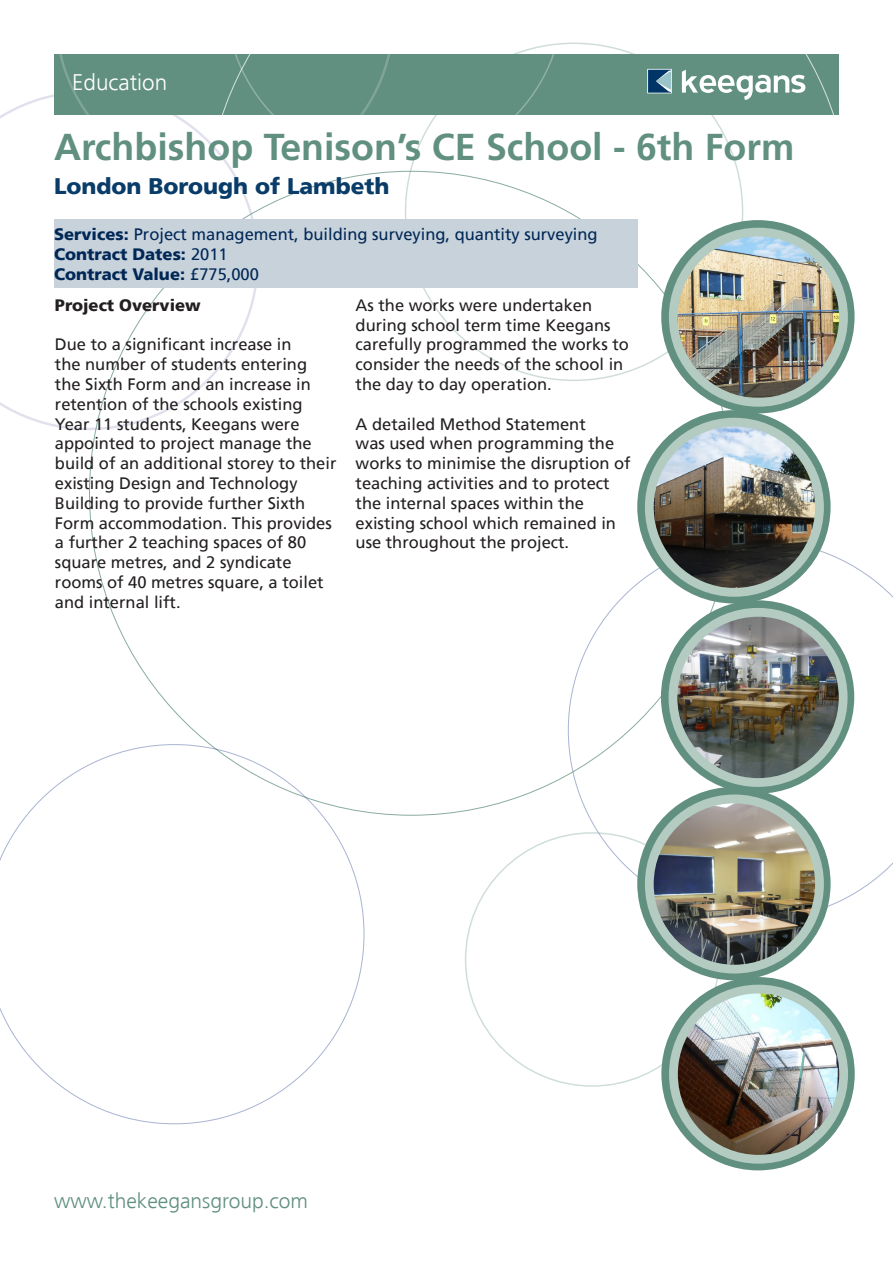
<style>
.page{position:relative;width:893px;height:1263px;background:#fff}
.page>*{position:absolute;margin:0;border:0;box-sizing:border-box;transform-origin:0 0}
.t1{font:700 37.5px "Frutiger";color:#619080}
.t2{font:900 22.5px "Frutiger";color:#093c69}
.t3{font:300 22.5px "Frutiger";color:#fff}
.t4{font:300 21px "Frutiger";color:#619080}
.t5{font:16.5px/19.8px "Frutiger";color:#231f20}
.t6{font:16.5px "Frutiger";color:#002756}
.t7{font:900 16.5px "Frutiger";color:#002756}
.t8{font:900 16.5px "Frutiger";color:#231f20}
.s1{font-weight:900}
.s2{font-weight:400}
</style>
<div class="page">
<svg style="left:0;top:94px;width:259px;height:336px"></svg>
<svg style="left:568px;top:540px;width:325px;height:380px"></svg>
<div style="left:55px;top:54px;width:784px;height:61px;background:#619080"></div>
<svg style="left:0;top:744px;width:364px;height:380px"></svg>
<div style="left:54px;top:219px;width:583px;height:69px;background:#c7d2db"></div>
<div style="left:661px;top:220px;width:194px;height:193px;border:10px solid #619080;border-radius:50%"></div>
<div style="left:637px;top:410px;width:194px;height:193px;border:10px solid #619080;border-radius:50%"></div>
<div style="left:637px;top:787px;width:194px;height:193px;border:10px solid #619080;border-radius:50%"></div>
<div style="left:661px;top:600px;width:193px;height:194px;border:10px solid #619080;border-radius:50%"></div>
<div style="left:661px;top:977px;width:194px;height:193px;border:10px solid #619080;border-radius:50%"></div>
<img style="left:673px;top:234px;width:170px;height:164px">
<div style="left:669px;top:228px;width:179px;height:179px;border:9px solid #b4cbc2;border-radius:50%"></div>
<img style="left:649px;top:424px;width:170px;height:164px">
<div style="left:645px;top:418px;width:179px;height:179px;border:9px solid #b4cbc2;border-radius:50%"></div>
<img style="left:649px;top:801px;width:170px;height:168px">
<div style="left:645px;top:794px;width:179px;height:179px;border:9px solid #b4cbc2;border-radius:50%"></div>
<img style="left:673px;top:614px;width:170px;height:166px">
<div style="left:669px;top:608px;width:178px;height:179px;border:9px solid #b4cbc2;border-radius:50%"></div>
<img style="left:675px;top:989px;width:169px;height:168px">
<div style="left:669px;top:985px;width:179px;height:179px;border:9px solid #b4cbc2;border-radius:50%"></div>
<p class="t3" style="left:72px;top:69px;width:97px">Education</p>
<p class="t1" style="left:54px;top:125px;width:742px">Archbishop Tenison’s CE School - 6th Form</p>
<p class="t2" style="left:54px;top:172px;width:337px">London Borough of Lambeth</p>
<p class="t6" style="left:54px;top:225px;width:545px"><span class="s1">Services:</span> Project management, building surveying, quantity surveying</p>
<p class="t7" style="left:54px;top:244px;width:175px">Contract Dates: <span class="s2">2011</span></p>
<p class="t7" style="left:54px;top:264px;width:206px">Contract Value: <span class="s2">£775,000</span></p>
<p class="t8" style="left:55px;top:295px;width:147px">Project Overview</p>
<p class="t5" style="left:55px;top:335px;width:283px">Due to a significant increase in<br>the number of students entering the Sixth Form and an increase in retention of the schools existing<br>Year 11 students, Keegans were appointed to project manage the build of an additional storey to their existing Design and Technology<br>Building to provide further Sixth<br>Form accommodation. This provides a further 2 teaching spaces of 80 square metres, and 2 syndicate rooms of 40 metres square, a toilet and internal lift.</p>
<p class="t5" style="left:356px;top:295px;width:275px">As the works were undertaken during school term time Keegans carefully programmed the works to consider the needs of the school in the day to day operation.</p>
<p class="t5" style="left:356px;top:414px;width:277px">A detailed Method Statement<br>was used when programming the works to minimise the disruption of teaching activities and to protect the internal spaces within the existing school which remained in use throughout the project.</p>
<p class="t4" style="left:54px;top:1189px;width:256px">www.thekeegansgroup.com</p>
</div>
